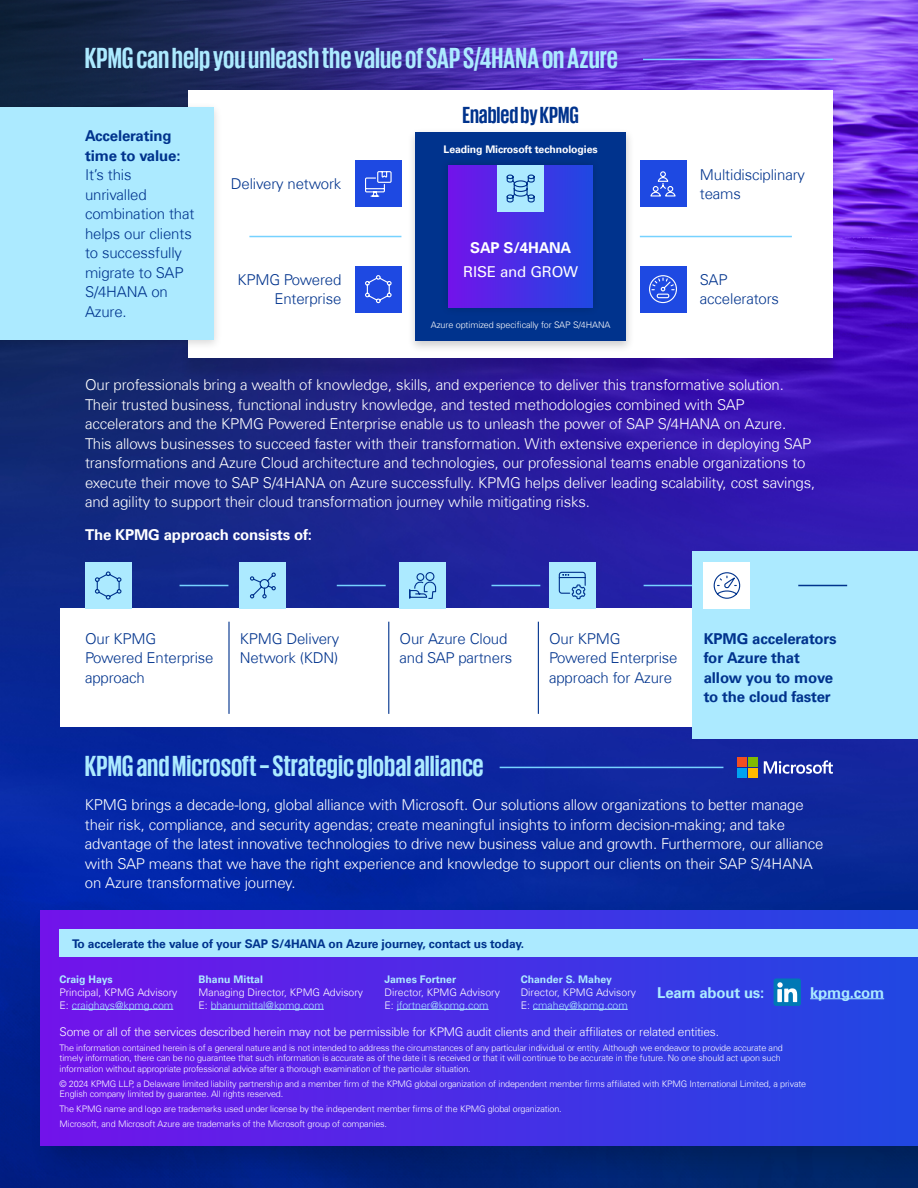
<style>
.page{position:relative;width:918px;height:1188px;background:#fff}
.page>*{position:absolute;margin:0;border:0;box-sizing:border-box;transform-origin:0 0}
.t1{font:700 30px "KPMG";color:#aceaff}
.t2{font:700 24px "KPMG";color:#00338d}
.t3{font:300 15px/19.5px "Universfor KPMG";letter-spacing:-.01em;color:#fff}
.t4{font:300 15px/19.5px "Universfor KPMG";letter-spacing:-.01em;color:#00338d}
.t5{font:700 15px/19.5px "Universfor KPMG";letter-spacing:-.01em;color:#00338d}
.t6{font:700 15px "Universfor KPMG";letter-spacing:-.01em;color:#fff}
.t7{font:700 15px "Universfor KPMG";letter-spacing:-.015em;color:#aceaff}
.t8{font:15px "Universfor KPMG";letter-spacing:-.01em;color:#fff}
.t9{font:300 12px "Universfor KPMG";letter-spacing:-.015em;color:#fff}
.t10{font:700 12px "Universfor KPMG";letter-spacing:-.01em;color:#00338d}
.t11{font:300 10.5px/12.6px "Universfor KPMG";color:#fff}
.t12{font:700 10.5px "Universfor KPMG";color:#aceaff}
.t13{font:700 10.5px "Universfor KPMG";letter-spacing:-.01em;color:#fff}
.t14{font:300 9px/10.5px "Universfor KPMG";letter-spacing:-.015em;color:#fff}
.s1{color:#aceaff}
</style>
<div class="page">
<img style="left:0;top:0;width:918px;height:1188px">
<div style="left:29px;top:899px;width:889px;height:282px;background:#000;opacity:.19"></div>
<div style="left:41px;top:910px;width:877px;height:235px;background:linear-gradient(to right,#7213ea,#2048e2)"></div>
<div style="left:60px;top:929px;width:858px;height:28px;background:#aceaff"></div>
<hr style="left:810px;top:998px;width:74px;height:1px;background:#aceaff">
<div style="left:774px;top:978px;width:27px;height:28px;background:#0078b5;border-radius:3px"></div>
<svg style="left:777px;top:982px;width:20px;height:20px"></svg>
<hr style="left:72px;top:1009px;width:101px;height:1px;background:#aceaff">
<hr style="left:211px;top:1009px;width:113px;height:1px;background:#aceaff">
<hr style="left:397px;top:1009px;width:92px;height:1px;background:#aceaff">
<hr style="left:533px;top:1009px;width:95px;height:1px;background:#aceaff">
<div style="left:60px;top:609px;width:798px;height:118px;background:#fff"></div>
<div style="left:85px;top:562px;width:46px;height:47px;background:#aceaff"></div>
<div style="left:240px;top:562px;width:46px;height:47px;background:#aceaff"></div>
<div style="left:400px;top:562px;width:46px;height:47px;background:#aceaff"></div>
<div style="left:549px;top:562px;width:46px;height:47px;background:#aceaff"></div>
<hr style="left:180px;top:585px;width:48px;height:1px;background:#76d2ff">
<hr style="left:337px;top:585px;width:49px;height:1px;background:#76d2ff">
<hr style="left:491px;top:585px;width:49px;height:1px;background:#76d2ff">
<hr style="left:644px;top:585px;width:48px;height:1px;background:#76d2ff">
<hr style="left:228px;top:622px;width:2px;height:92px;background:#00338d">
<hr style="left:388px;top:622px;width:1px;height:92px;background:#00338d">
<hr style="left:538px;top:622px;width:1px;height:92px;background:#00338d">
<svg style="left:250px;top:572px;width:26px;height:27px"></svg>
<svg style="left:409px;top:572px;width:28px;height:27px"></svg>
<svg style="left:558px;top:571px;width:28px;height:29px"></svg>
<hr style="left:643px;top:59px;width:190px;height:1px;background:#76d2ff">
<hr style="left:500px;top:767px;width:223px;height:1px;background:#76d2ff">
<svg style="left:764px;top:760px;width:69px;height:14px"></svg>
<div style="left:737px;top:757px;width:10px;height:10px;background:#f24f21"></div>
<div style="left:748px;top:757px;width:10px;height:10px;background:#80ba00"></div>
<div style="left:737px;top:768px;width:10px;height:10px;background:#00a3f0"></div>
<div style="left:748px;top:768px;width:10px;height:10px;background:#ffba00"></div>
<div style="left:180px;top:96px;width:661px;height:285px;background:#000;opacity:.1"></div>
<div style="left:188px;top:90px;width:645px;height:268px;background:#fff"></div>
<div style="left:0;top:101px;width:222px;height:250px;background:#000;opacity:.15"></div>
<div style="left:0;top:108px;width:214px;height:232px;background:#aceaff"></div>
<div style="left:407px;top:128px;width:228px;height:225px;background:#000;opacity:.2"></div>
<div style="left:415px;top:132px;width:211px;height:209px;background:#00338d"></div>
<div style="left:440px;top:157px;width:161px;height:159px;background:#000;opacity:.2"></div>
<div style="left:449px;top:165px;width:143px;height:143px;background:linear-gradient(to right,#7315ea,#1f48e2)"></div>
<div style="left:498px;top:165px;width:46px;height:47px;background:#aceaff"></div>
<svg style="left:506px;top:174px;width:29px;height:29px"></svg>
<div style="left:640px;top:161px;width:46px;height:46px;background:#1e49e2"></div>
<div style="left:355px;top:161px;width:46px;height:46px;background:#1e49e2"></div>
<div style="left:640px;top:266px;width:46px;height:46px;background:#1e49e2"></div>
<hr style="left:640px;top:236px;width:152px;height:1px;background:#76d2ff">
<hr style="left:249px;top:236px;width:152px;height:1px;background:#76d2ff">
<div style="left:355px;top:266px;width:46px;height:46px;background:#1e49e2"></div>
<svg style="left:650px;top:171px;width:26px;height:26px"></svg>
<svg style="left:365px;top:171px;width:27px;height:26px"></svg>
<svg style="left:649px;top:275px;width:28px;height:29px"></svg>
<svg style="left:365px;top:275px;width:27px;height:29px"></svg>
<svg style="left:94px;top:571px;width:28px;height:29px"></svg>
<div style="left:692px;top:551px;width:226px;height:187px;background:#aceaff"></div>
<div style="left:704px;top:562px;width:46px;height:47px;background:#fff"></div>
<hr style="left:798px;top:585px;width:49px;height:1px;background:#00338d">
<svg style="left:713px;top:572px;width:28px;height:27px"></svg>
<h1 class="t1" style="left:85px;top:43px;width:535px">KPMG can help you unleash the value of SAP S/4HANA on Azure</h1>
<p class="t5" style="left:85px;top:126px;width:97px">Accelerating time to value:</p>
<p class="t4" style="left:85px;top:165px;width:111px">It’s this unrivalled combination that helps our clients to successfully migrate to SAP<br>S/4HANA on<br>Azure.</p>
<p class="t4" style="left:231px;top:174px;width:112px">Delivery network</p>
<p class="t4" style="left:237px;top:270px;width:105px;text-align:right">KPMG Powered<br>Enterprise</p>
<h2 class="t2" style="left:462px;top:103px;width:118px">Enabled by KPMG</h2>
<p class="t13" style="left:444px;top:143px;width:156px">Leading Microsoft technologies</p>
<p class="t6" style="left:470px;top:239px;width:102px">SAP S/4HANA</p>
<p class="t8" style="left:463px;top:263px;width:116px">RISE and GROW</p>
<p class="t14" style="left:431px;top:319px;width:181px">Azure optimized specifically for SAP S/4HANA</p>
<p class="t4" style="left:700px;top:165px;width:107px">Multidisciplinary teams</p>
<p class="t4" style="left:700px;top:270px;width:81px">SAP accelerators</p>
<p class="t3" style="left:85px;top:375px;width:732px">Our professionals bring a wealth of knowledge, skills, and experience to deliver this transformative solution.<br>Their trusted business, functional industry knowledge, and tested methodologies combined with SAP accelerators and the KPMG Powered Enterprise enable us to unleash the power of SAP S/4HANA on Azure.<br>This allows businesses to succeed faster with their transformation. With extensive experience in deploying SAP transformations and Azure Cloud architecture and technologies, our professional teams enable organizations to execute their move to SAP S/4HANA on Azure successfully. KPMG helps deliver leading scalability, cost savings, and agility to support their cloud transformation journey while mitigating risks.</p>
<p class="t6" style="left:85px;top:526px;width:229px">The KPMG approach consists of:</p>
<p class="t4" style="left:85px;top:629px;width:130px">Our KPMG<br>Powered Enterprise approach</p>
<p class="t4" style="left:240px;top:629px;width:101px">KPMG Delivery<br>Network (KDN)</p>
<p class="t4" style="left:400px;top:629px;width:114px">Our Azure Cloud and SAP partners</p>
<p class="t4" style="left:549px;top:629px;width:130px">Our KPMG<br>Powered Enterprise approach for Azure</p>
<p class="t5" style="left:704px;top:629px;width:134px">KPMG accelerators for Azure that allow you to move to the cloud faster</p>
<h1 class="t1" style="left:85px;top:751px;width:400px">KPMG and Microsoft – Strategic global alliance</h1>
<p class="t3" style="left:85px;top:795px;width:740px">KPMG brings a decade-long, global alliance with Microsoft. Our solutions allow organizations to better manage their risk, compliance, and security agendas; create meaningful insights to inform decision-making; and take advantage of the latest innovative technologies to drive new business value and growth. Furthermore, our alliance with SAP means that we have the right experience and knowledge to support our clients on their SAP S/4HANA on Azure transformative journey.</p>
<p class="t10" style="left:72px;top:936px;width:453px">To accelerate the value of your SAP S/4HANA on Azure journey, contact us today.</p>
<p class="t12" style="left:60px;top:973px;width:55px">Craig Hays</p>
<p class="t11" style="left:60px;top:986px;width:119px">Principal, KPMG Advisory<br>E: <span class="s1">craighays@kpmg.com</span></p>
<p class="t12" style="left:199px;top:973px;width:66px">Bhanu Mittal</p>
<p class="t11" style="left:199px;top:986px;width:166px">Managing Director, KPMG Advisory<br>E: <span class="s1">bhanumittal@kpmg.com</span></p>
<p class="t12" style="left:385px;top:973px;width:73px">James Fortner</p>
<p class="t11" style="left:385px;top:986px;width:117px">Director, KPMG Advisory<br>E: <span class="s1">jfortner@kpmg.com</span></p>
<p class="t12" style="left:521px;top:973px;width:93px">Chander S. Mahey</p>
<p class="t11" style="left:521px;top:986px;width:117px">Director, KPMG Advisory<br>E: <span class="s1">cmahey@kpmg.com</span></p>
<p class="t7" style="left:657px;top:983px;width:109px">Learn about us:</p>
<p class="t7" style="left:810px;top:983px;width:76px">kpmg.com</p>
<p class="t9" style="left:60px;top:1025px;width:661px">Some or all of the services described herein may not be permissible for KPMG audit clients and their affiliates or related entities.</p>
<p class="t14" style="left:60px;top:1042px;width:725px">The information contained herein is of a general nature and is not intended to address the circumstances of any particular individual or entity. Although we endeavor to provide accurate and timely information, there can be no guarantee that such information is accurate as of the date it is received or that it will continue to be accurate in the future. No one should act upon such information without appropriate professional advice after a thorough examination of the particular situation.</p>
<p class="t14" style="left:60px;top:1078px;width:748px">© 2024 KPMG LLP, a Delaware limited liability partnership and a member firm of the KPMG global organization of independent member firms affiliated with KPMG International Limited, a private<br>English company limited by guarantee. All rights reserved.</p>
<p class="t14" style="left:60px;top:1101px;width:504px;line-height:14.7px">The KPMG name and logo are trademarks used under license by the independent member firms of the KPMG global organization.<br>Microsoft, and Microsoft Azure are trademarks of the Microsoft group of companies.</p>
</div>
